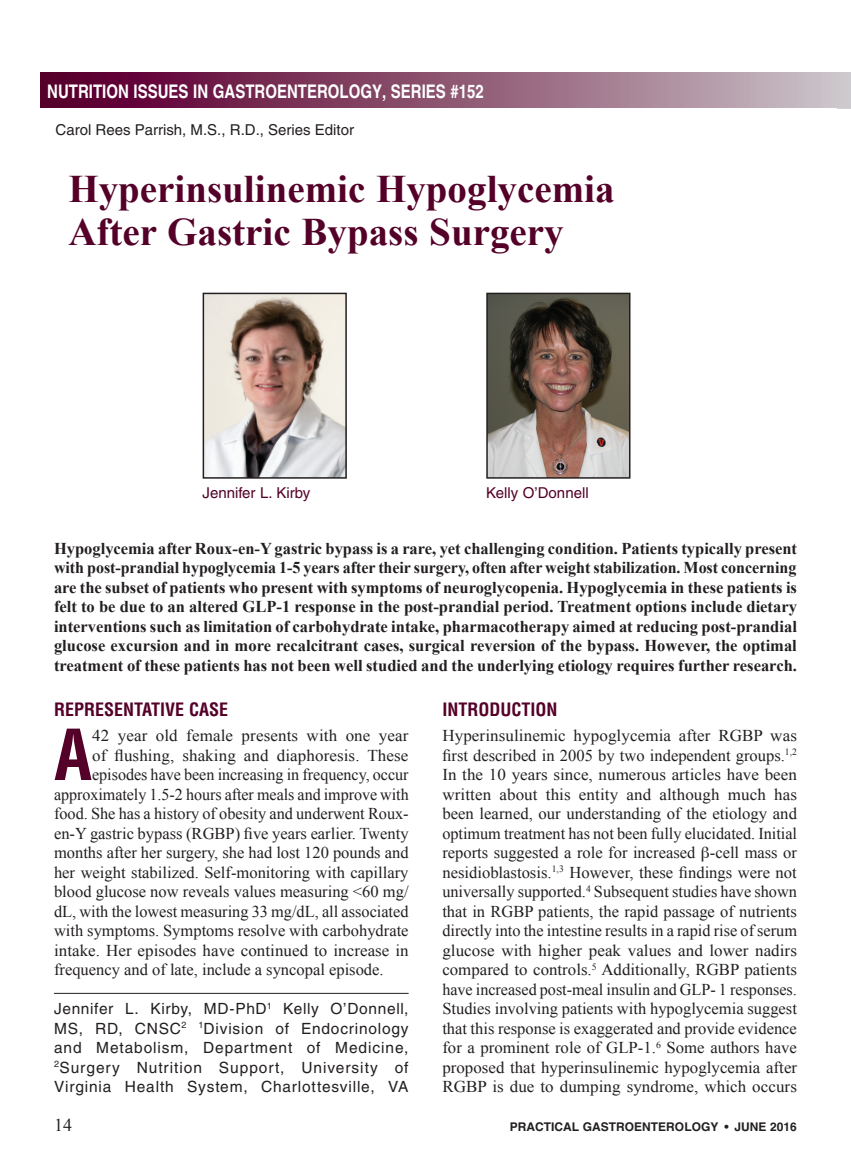
<style>
.page{position:relative;width:851px;height:1161px;background:#fff}
.page>*{position:absolute;margin:0;border:0;box-sizing:border-box;transform-origin:0 0}
.A_Body_Copy-Drop_cap{font:700 condensed 68.55px "Helvetica";color:#540028}
.t1{font:700 39px/43.5px "Times New Roman";color:#540028}
.t2{font:700 18.75px "Helvetica";color:#fff;scale:.8 1}
._1_Head{font:700 condensed 18px "Helvetica";color:#540028}
.A_Bottom_Title_Page{font:18px "Times New Roman";color:#231f20}
.A_Body_Copy-1st_P{font:16.5px/19.5px "Times New Roman";letter-spacing:.005em;color:#231f20;text-align:justify}
.t3{font:700 16.5px/19.5px "Times New Roman";color:#231f20;text-align:justify}
.A_Body_Copy-Drop_cap-2{font:16.5px "Times New Roman";color:#231f20}
.t4{font:15.45px/19.5px "Helvetica";letter-spacing:.05em;color:#231f20}
.t5{font:15px "Helvetica";color:#231f20}
.t6{font:15px "Helvetica";color:#540028}
.A_Bottom_Title_Page-2{font:700 12px "Helvetica";color:#231f20}
</style>
<div class="page">
<div style="left:40px;top:72px;width:810px;height:36px;background:linear-gradient(to right,#540024,#cac2c6)"></div>
<img style="left:205px;top:296px;width:139px;height:180px">
<div style="left:202px;top:293px;width:145px;height:186px;border:2px solid #231f20"></div>
<hr style="left:54px;top:993px;width:354px;height:1px;background:#231f20">
<img style="left:489px;top:296px;width:138px;height:180px">
<div style="left:486px;top:293px;width:144px;height:186px;border:2px solid #231f20"></div>
<p class="t2" style="left:47px;top:79px;width:547px">NUTRITION ISSUES IN GASTROENTEROLOGY, SERIES #152</p>
<p class="t5" style="left:56px;top:121px;width:300px">Carol Rees Parrish, M.S., R.D., Series Editor</p>
<h2 class="t1" style="left:68px;top:166px;width:547px">Hyperinsulinemic Hypoglycemia<br>After Gastric Bypass Surgery</h2>
<p class="t6" style="left:202px;top:484px;width:109px">Jennifer L. Kirby</p>
<p class="t6" style="left:486px;top:484px;width:104px">Kelly O’Donnell</p>
<p class="t3" style="left:54px;top:538px;width:744px">Hypoglycemia after Roux-en-Y gastric bypass is a rare, yet challenging condition. Patients typically present with post-prandial hypoglycemia 1-5 years after their surgery, often after weight stabilization. Most concerning are the subset of patients who present with symptoms of neuroglycopenia. Hypoglycemia in these patients is felt to be due to an altered GLP-1 response in the post-prandial period. Treatment options include dietary interventions such as limitation of carbohydrate intake, pharmacotherapy aimed at reducing post-prandial glucose excursion and in more recalcitrant cases, surgical reversion of the bypass. However, the optimal treatment of these patients has not been well studied and the underlying etiology requires further research.</p>
<p class="_1_Head" style="left:54px;top:699px;width:176px">REPRESENTATIVE CASE</p>
<p class="A_Body_Copy-Drop_cap" style="left:54px;top:712px;width:40px">A</p>
<p class="A_Body_Copy-Drop_cap-2" style="left:92px;top:724px;width:318px">42 year old female presents with one year</p>
<p class="_1_Head" style="left:442px;top:699px;width:117px">INTRODUCTION</p>
<p class="A_Body_Copy-1st_P" style="left:442px;top:725px;width:356px">Hyperinsulinemic hypoglycemia after RGBP was first described in 2005 by two independent groups.<sup>1,2<br></sup>In the 10 years since, numerous articles have been written about this entity and although much has been learned, our understanding of the etiology and optimum treatment has not been fully elucidated. Initial reports suggested a role for increased -cell mass or nesidioblastosis.<sup>1,3</sup> However, these findings were not universally supported.<sup>4</sup> Subsequent studies have shown that in RGBP patients, the rapid passage of nutrients directly into the intestine results in a rapid rise of serum glucose with higher peak values and lower nadirs compared to controls.<sup>5</sup> Additionally, RGBP patients have increased post-meal insulin and GLP- 1 responses.<br>Studies involving patients with hypoglycemia suggest that this response is exaggerated and provide evidence for a prominent role of GLP-1.<sup>6</sup> Some authors have proposed that hyperinsulinemic hypoglycemia after RGBP is due to dumping syndrome, which occurs</p>
<p class="A_Body_Copy-Drop_cap-2" style="left:92px;top:744px;width:318px">of flushing, shaking and diaphoresis. These</p>
<p class="A_Body_Copy-Drop_cap-2" style="left:92px;top:763px;width:318px">episodes have been increasing in frequency, occur</p>
<p class="A_Body_Copy-Drop_cap-2" style="left:54px;top:783px;width:356px">approximately 1.5-2 hours after meals and improve with</p>
<p class="A_Body_Copy-Drop_cap-2" style="left:54px;top:802px;width:356px">food. She has a history of obesity and underwent Roux-</p>
<p class="A_Body_Copy-Drop_cap-2" style="left:54px;top:822px;width:356px">en-Y gastric bypass (RGBP) five years earlier. Twenty</p>
<p class="A_Body_Copy-Drop_cap-2" style="left:54px;top:841px;width:356px">months after her surgery, she had lost 120 pounds and</p>
<p class="A_Body_Copy-Drop_cap-2" style="left:54px;top:861px;width:356px">her weight stabilized. Self-monitoring with capillary</p>
<p class="A_Body_Copy-Drop_cap-2" style="left:54px;top:880px;width:356px">blood glucose now reveals values measuring &lt;60 mg/</p>
<p class="A_Body_Copy-Drop_cap-2" style="left:54px;top:900px;width:356px">dL, with the lowest measuring 33 mg/dL, all associated</p>
<p class="A_Body_Copy-Drop_cap-2" style="left:54px;top:919px;width:356px">with symptoms. Symptoms resolve with carbohydrate</p>
<p class="A_Body_Copy-Drop_cap-2" style="left:54px;top:939px;width:356px">intake. Her episodes have continued to increase in</p>
<p class="A_Body_Copy-Drop_cap-2" style="left:54px;top:958px;width:331px">frequency and of late, include a syncopal episode.</p>
<p class="t4" style="left:54px;top:999px;width:356px">Jennifer L. Kirby, MD-PhD<sup>1</sup> Kelly O’Donnell,<br>MS, RD, CNSC<sup>2</sup></p>
<p class="t4" style="left:54px;top:1018px;width:356px;text-align:justify;text-indent:144px"><sup>1</sup>Division of Endocrinology and Metabolism, Department of Medicine, <sup>2</sup>Surgery Nutrition Support, University of Virginia Health System, Charlottesville, VA</p>
<p class="A_Bottom_Title_Page" style="left:54px;top:1113px;width:19px">14</p>
<p class="A_Bottom_Title_Page-2" style="left:510px;top:1119px;width:288px">PRACTICAL GASTROENTEROLOGY • JUNE 2016</p>
</div>
